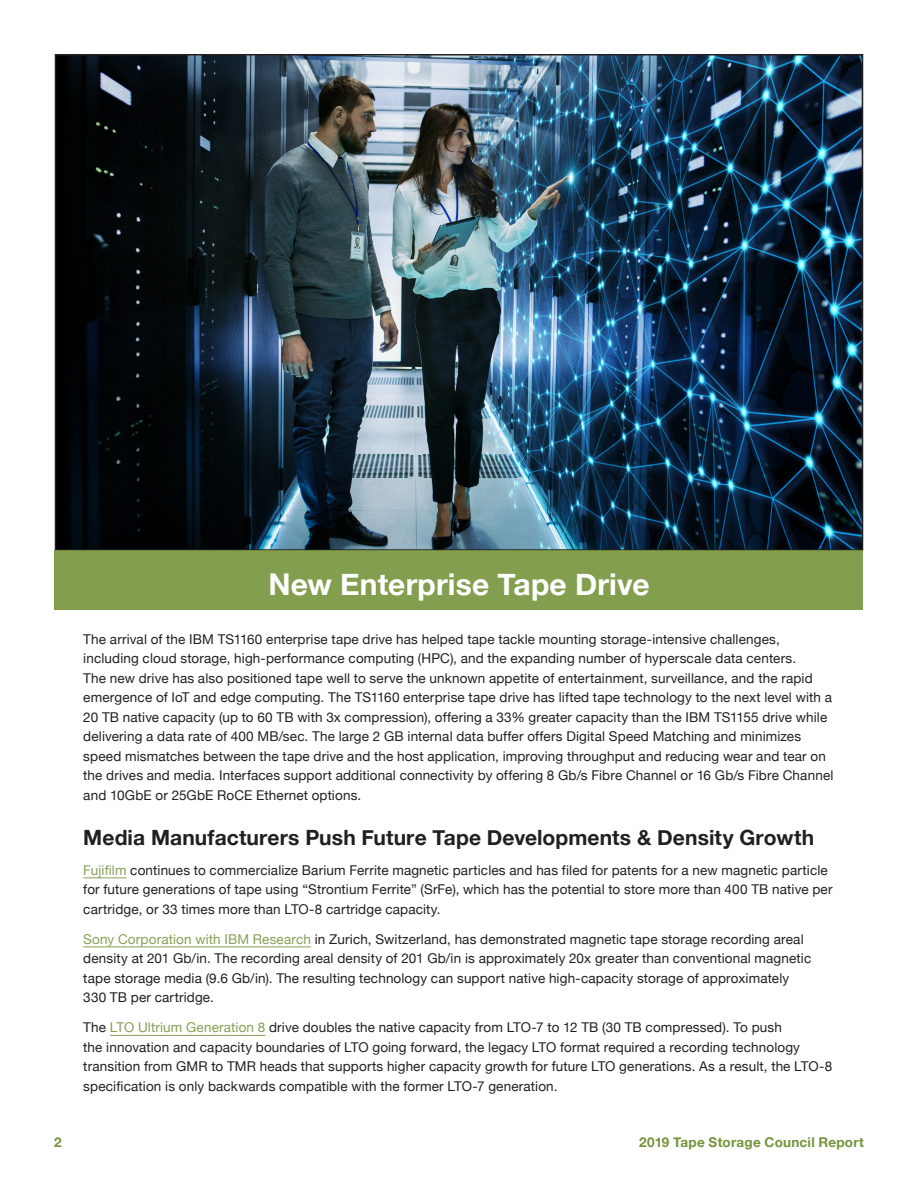
<style>
.page{position:relative;width:918px;height:1188px;background:#fff}
.page>*{position:absolute;margin:0;border:0;box-sizing:border-box;transform-origin:0 0}
.t1{font:700 30px "Helvetica Neue";letter-spacing:.005em;color:#fff}
.Header_1{font:700 21px "Helvetica Neue";letter-spacing:.005em;color:#231f20}
.Body{font:13.5px/19.5px "Helvetica Neue";letter-spacing:.01em;color:#231f20}
.t2{font:700 13.5px "Helvetica Neue";letter-spacing:.015em;color:#76933c}
.s1{color:#86a055}
</style>
<div class="page">
<img style="left:58px;top:57px;width:802px;height:491px">
<div style="left:55px;top:551px;width:808px;height:59px;background:#839e4f"></div>
<hr style="left:83px;top:877px;width:44px;height:1px;background:#86a055">
<hr style="left:83px;top:946px;width:228px;height:1px;background:#86a055">
<hr style="left:110px;top:1035px;width:155px;height:1px;background:#86a055">
<p class="t1" style="left:268px;top:566px;width:383px">New Enterprise Tape Drive</p>
<p class="Body" style="left:83px;top:629px;width:752px">The arrival of the IBM TS1160 enterprise tape drive has helped tape tackle mounting storage-intensive challenges, including cloud storage, high-performance computing (HPC), and the expanding number of hyperscale data centers.<br>The new drive has also positioned tape well to serve the unknown appetite of entertainment, surveillance, and the rapid emergence of IoT and edge computing. The TS1160 enterprise tape drive has lifted tape technology to the next level with a 20 TB native capacity (up to 60 TB with 3x compression), offering a 33% greater capacity than the IBM TS1155 drive while delivering a data rate of 400 MB/sec. The large 2 GB internal data buffer offers Digital Speed Matching and minimizes speed mismatches between the tape drive and the host application, improving throughput and reducing wear and tear on the drives and media. Interfaces support additional connectivity by offering 8 Gb/s Fibre Channel or 16 Gb/s Fibre Channel and 10GbE or 25GbE RoCE Ethernet options.</p>
<p class="Header_1" style="left:83px;top:824px;width:732px">Media Manufacturers Push Future Tape Developments &amp; Density Growth</p>
<p class="Body" style="left:83px;top:860px;width:751px"><span class="s1">Fujifilm</span> continues to commercialize Barium Ferrite magnetic particles and has filed for patents for a new magnetic particle for future generations of tape using “Strontium Ferrite” (SrFe), which has the potential to store more than 400 TB native per cartridge, or 33 times more than LTO-8 cartridge capacity.</p>
<p class="Body" style="left:83px;top:929px;width:729px"><span class="s1">Sony Corporation with IBM Research</span> in Zurich, Switzerland, has demonstrated magnetic tape storage recording areal density at 201 Gb/in. The recording areal density of 201 Gb/in is approximately 20x greater than conventional magnetic tape storage media (9.6 Gb/in). The resulting technology can support native high-capacity storage of approximately 330 TB per cartridge.</p>
<p class="Body" style="left:83px;top:1018px;width:750px">The <span class="s1">LTO Ultrium Generation 8</span> drive doubles the native capacity from LTO-7 to 12 TB (30 TB compressed). To push<br>the innovation and capacity boundaries of LTO going forward, the legacy LTO format required a recording technology transition from GMR to TMR heads that supports higher capacity growth for future LTO generations. As a result, the LTO-8 specification is only backwards compatible with the former LTO-7 generation.</p>
<p class="t2" style="left:54px;top:1134px;width:9px">2</p>
<p class="t2" style="left:639px;top:1134px;width:226px">2019 Tape Storage Council Report</p>
</div>
